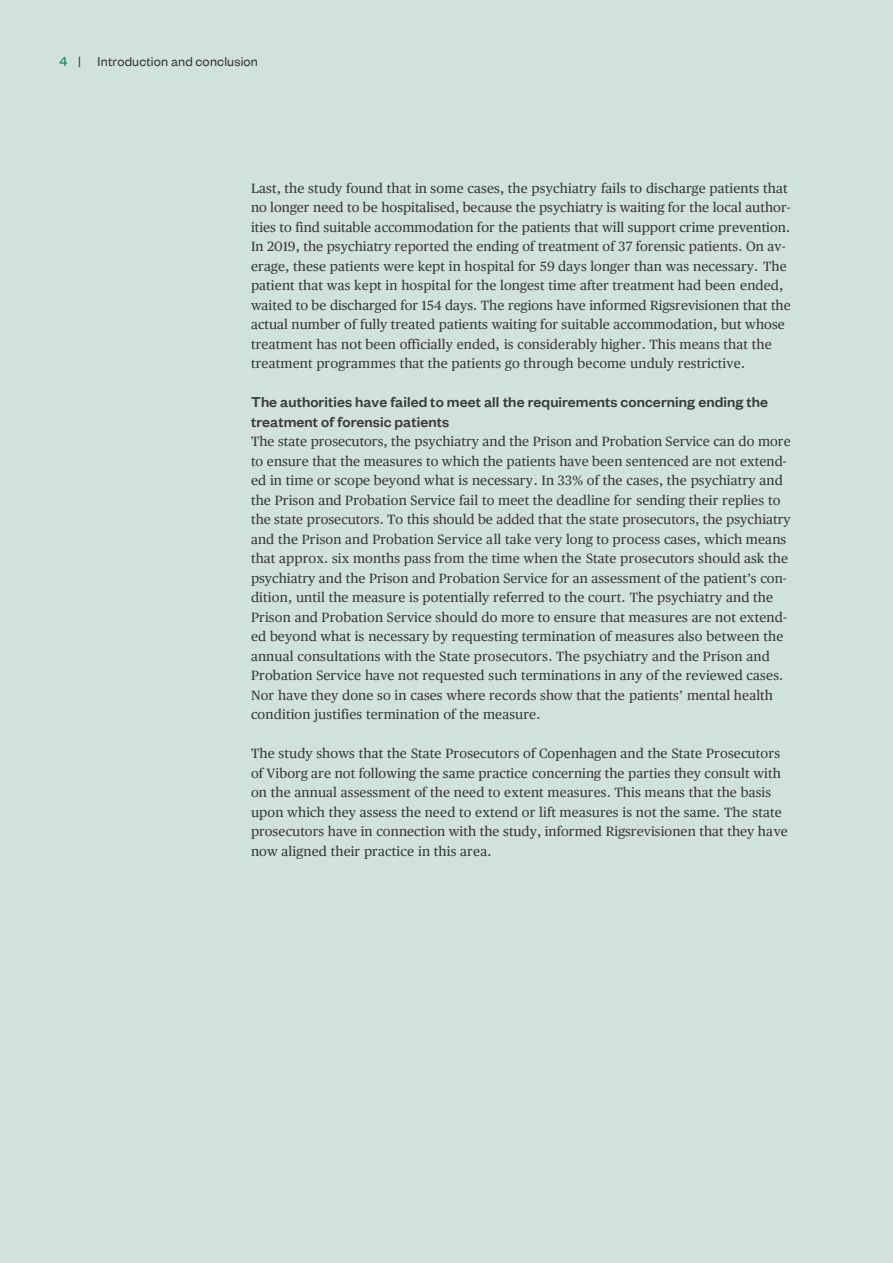
<style>
.page{position:relative;width:893px;height:1263px;background:#d1e2de}
.page>*{position:absolute;margin:0;border:0;box-sizing:border-box;transform-origin:0 0}
.t1{font:500 15.9px/19.5px "Founders Grotesk";letter-spacing:.005em;color:#3b3b3b}
.t2{font:14.25px "Founders Grotesk";letter-spacing:.01em;color:#3b3b3b}
.t3{font:13.5px/19.5px "Publico Text";letter-spacing:.01em;color:#3b3b3b}
.s1{color:#008567}
</style>
<div class="page">
<p class="t2" style="left:60px;top:53px;width:200px"><span class="s1">4</span> | Introduction and conclusion</p>
<p class="t3" style="left:251px;top:179px;width:541px">Last, the study found that in some cases, the psychiatry fails to discharge patients that no longer need to be hospitalised, because the psychiatry is waiting for the local author&shy;ities to find suitable accommodation for the patients that will support crime prevention.<br>In 2019, the psychiatry reported the ending of treatment of 37 forensic patients. On av&shy;erage, these patients were kept in hospital for 59 days longer than was necessary. The patient that was kept in hospital for the longest time after treatment had been ended, waited to be discharged for 154 days. The regions have informed Rigsrevisionen that the actual number of fully treated patients waiting for suitable accommodation, but whose treatment has not been officially ended, is considerably higher. This means that the treatment programmes that the patients go through become unduly restrictive.</p>
<h3 class="t1" style="left:251px;top:393px;width:519px">The authorities have failed to meet all the requirements concerning ending the treatment of forensic patients</h3>
<p class="t3" style="left:251px;top:433px;width:541px">The state prosecutors, the psychiatry and the Prison and Probation Service can do more to ensure that the measures to which the patients have been sentenced are not extend&shy;ed in time or scope beyond what is necessary. In 33% of the cases, the psychiatry and the Prison and Probation Service fail to meet the deadline for sending their replies to the state prosecutors. To this should be added that the state prosecutors, the psychiatry and the Prison and Probation Service all take very long to process cases, which means that approx. six months pass from the time when the State prosecutors should ask the psychiatry and the Prison and Probation Service for an assessment of the patient’s con&shy;dition, until the measure is potentially referred to the court. The psychiatry and the Prison and Probation Service should do more to ensure that measures are not extend&shy;ed beyond what is necessary by requesting termination of measures also between the annual consultations with the State prosecutors. The psychiatry and the Prison and Probation Service have not requested such terminations in any of the reviewed cases.<br>Nor have they done so in cases where records show that the patients’ mental health condition justifies termination of the measure.</p>
<p class="t3" style="left:251px;top:745px;width:538px">The study shows that the State Prosecutors of Copenhagen and the State Prosecutors of Viborg are not following the same practice concerning the parties they consult with on the annual assessment of the need to extent measures. This means that the basis upon which they assess the need to extend or lift measures is not the same. The state prosecutors have in connection with the study, informed Rigsrevisionen that they have now aligned their practice in this area.</p>
</div>
